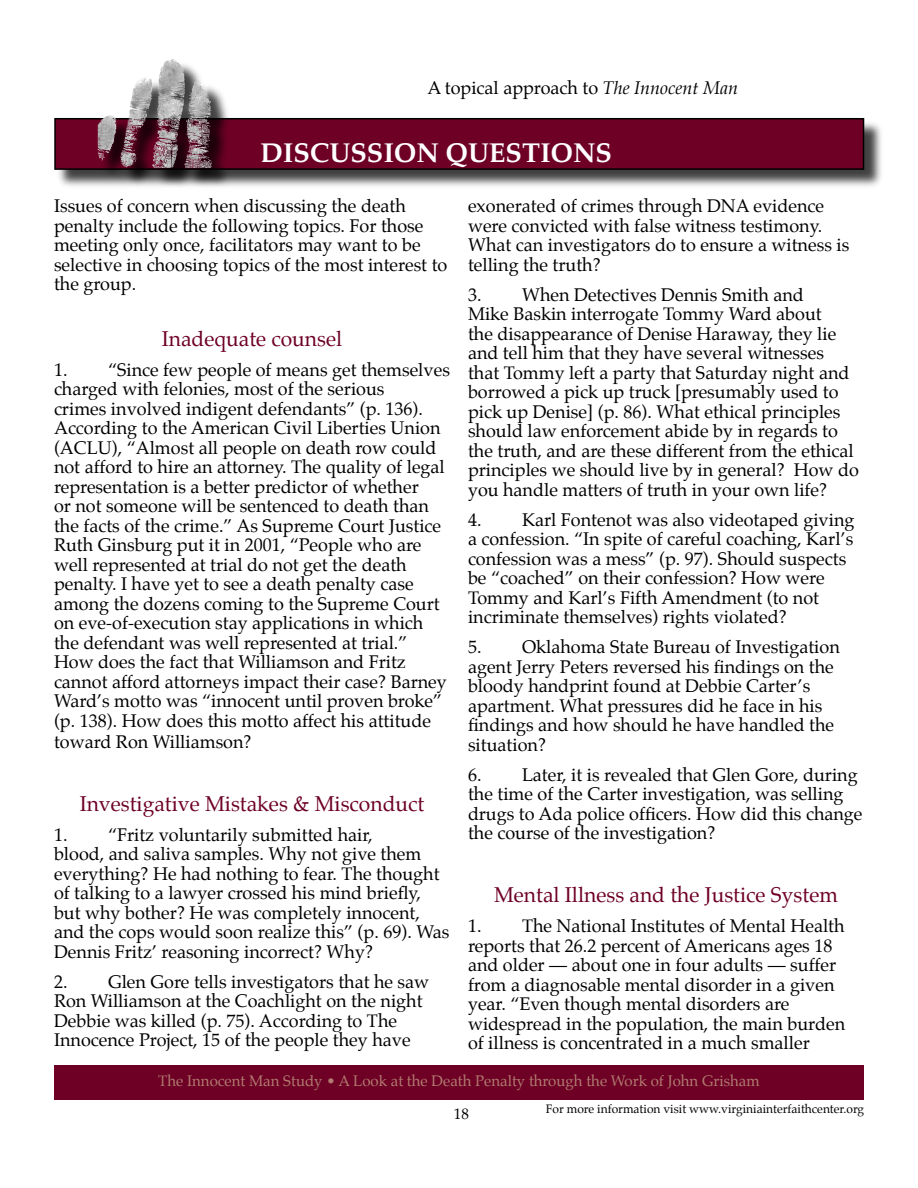
<style>
.page{position:relative;width:918px;height:1188px;background:#fff}
.page>*{position:absolute;margin:0;border:0;box-sizing:border-box;transform-origin:0 0}
.t1{font:700 27px "Palatino";color:#fff}
.t2{font:21px "Palatino";color:#6e0025}
.t3{font:18px/19.5px "Palatino";color:#000}
.t4{font:15px "Palatino";color:#b17c70}
.t5{font:15px "Palatino";color:#000}
.t6{font:12px "Palatino";color:#000}
.s1{font-style:italic}
</style>
<div class="page">
<div style="left:56px;top:119px;width:828px;height:71px;background:#000;opacity:.75"></div>
<div style="left:55px;top:119px;width:809px;height:50px;background:#6e0025"></div>
<div style="left:54px;top:118px;width:810px;height:52px;border:2px solid #000"></div>
<div style="left:99px;top:60px;width:133px;height:127px;background:#000;opacity:.75"></div>
<img style="left:171px;top:59px;width:14px;height:29px">
<div style="left:54px;top:1065px;width:810px;height:34px;background:#6e0025"></div>
<p class="t3" style="left:427px;top:80px;width:312px">A topical approach to <span class="s1">The Innocent Man</span></p>
<h1 class="t1" style="left:260px;top:136px;width:353px">DISCUSSION QUESTIONS</h1>
<p class="t3" style="left:54px;top:198px;width:395px">Issues of concern when discussing the death penalty include the following topics. For those meeting only once, facilitators may want to be selective in choosing topics of the most interest to the group.</p>
<p class="t2" style="left:162px;top:325px;width:182px">Inadequate counsel</p>
<p class="t3" style="left:54px;top:361px;width:397px">1. “Since few people of means get themselves charged with felonies, most of the serious<br>crimes involved indigent defendants” (p. 136).<br>According to the American Civil Liberties Union (ACLU), “Almost all people on death row could not afford to hire an attorney. The quality of legal representation is a better predictor of whether<br>or not someone will be sentenced to death than the facts of the crime.” As Supreme Court Justice Ruth Ginsburg put it in 2001, “People who are well represented at trial do not get the death penalty. I have yet to see a death penalty case among the dozens coming to the Supreme Court on eve-of-execution stay applications in which the defendant was well represented at trial.” How does the fact that Williamson and Fritz cannot afford attorneys impact their case? Barney Ward’s motto was “innocent until proven broke” (p. 138). How does this motto affect his attitude toward Ron Williamson?</p>
<p class="t2" style="left:80px;top:790px;width:346px">Investigative Mistakes &amp; Misconduct</p>
<p class="t3" style="left:54px;top:826px;width:397px">1. “Fritz voluntarily submitted hair,<br>blood, and saliva samples. Why not give them everything? He had nothing to fear. The thought of talking to a lawyer crossed his mind briefly, but why bother? He was completely innocent, and the cops would soon realize this” (p. 69). Was Dennis Fritz’ reasoning incorrect? Why?</p>
<p class="t3" style="left:54px;top:973px;width:377px">2. Glen Gore tells investigators that he saw Ron Williamson at the Coachlight on the night Debbie was killed (p. 75). According to The Innocence Project, 15 of the people they have</p>
<p class="t3" style="left:468px;top:198px;width:383px">exonerated of crimes through DNA evidence were convicted with false witness testimony.<br>What can investigators do to ensure a witness is telling the truth?</p>
<p class="t3" style="left:468px;top:286px;width:392px">3. When Detectives Dennis Smith and<br>Mike Baskin interrogate Tommy Ward about<br>the disappearance of Denise Haraway, they lie and tell him that they have several witnesses that Tommy left a party that Saturday night and borrowed a pick up truck [presumably used to pick up Denise] (p. 86). What ethical principles should law enforcement abide by in regards to the truth, and are these different from the ethical principles we should live by in general? How do you handle matters of truth in your own life?</p>
<p class="t3" style="left:468px;top:511px;width:388px">4. Karl Fontenot was also videotaped giving a confession. “In spite of careful coaching, Karl’s confession was a mess” (p. 97). Should suspects be “coached” on their confession? How were Tommy and Karl’s Fifth Amendment (to not incriminate themselves) rights violated?</p>
<p class="t3" style="left:468px;top:639px;width:373px">5. Oklahoma State Bureau of Investigation agent Jerry Peters reversed his findings on the bloody handprint found at Debbie Carter’s apartment. What pressures did he face in his findings and how should he have handled the situation?</p>
<p class="t3" style="left:468px;top:766px;width:396px">6. Later, it is revealed that Glen Gore, during the time of the Carter investigation, was selling drugs to Ada police officers. How did this change the course of the investigation?</p>
<p class="t2" style="left:494px;top:881px;width:345px">Mental Illness and the Justice System</p>
<p class="t3" style="left:468px;top:918px;width:379px">1. The National Institutes of Mental Health reports that 26.2 percent of Americans ages 18 and older — about one in four adults — suffer from a diagnosable mental disorder in a given year. “Even though mental disorders are widespread in the population, the main burden of illness is concentrated in a much smaller</p>
<p class="t4" style="left:158px;top:1071px;width:603px">The Innocent Man Study • A Look at the Death Penalty through the Work of John Grisham</p>
<p class="t5" style="left:454px;top:1104px;width:16px">18</p>
<p class="t6" style="left:546px;top:1101px;width:320px">For more information visit www.virginiainterfaithcenter.org</p>
</div>
